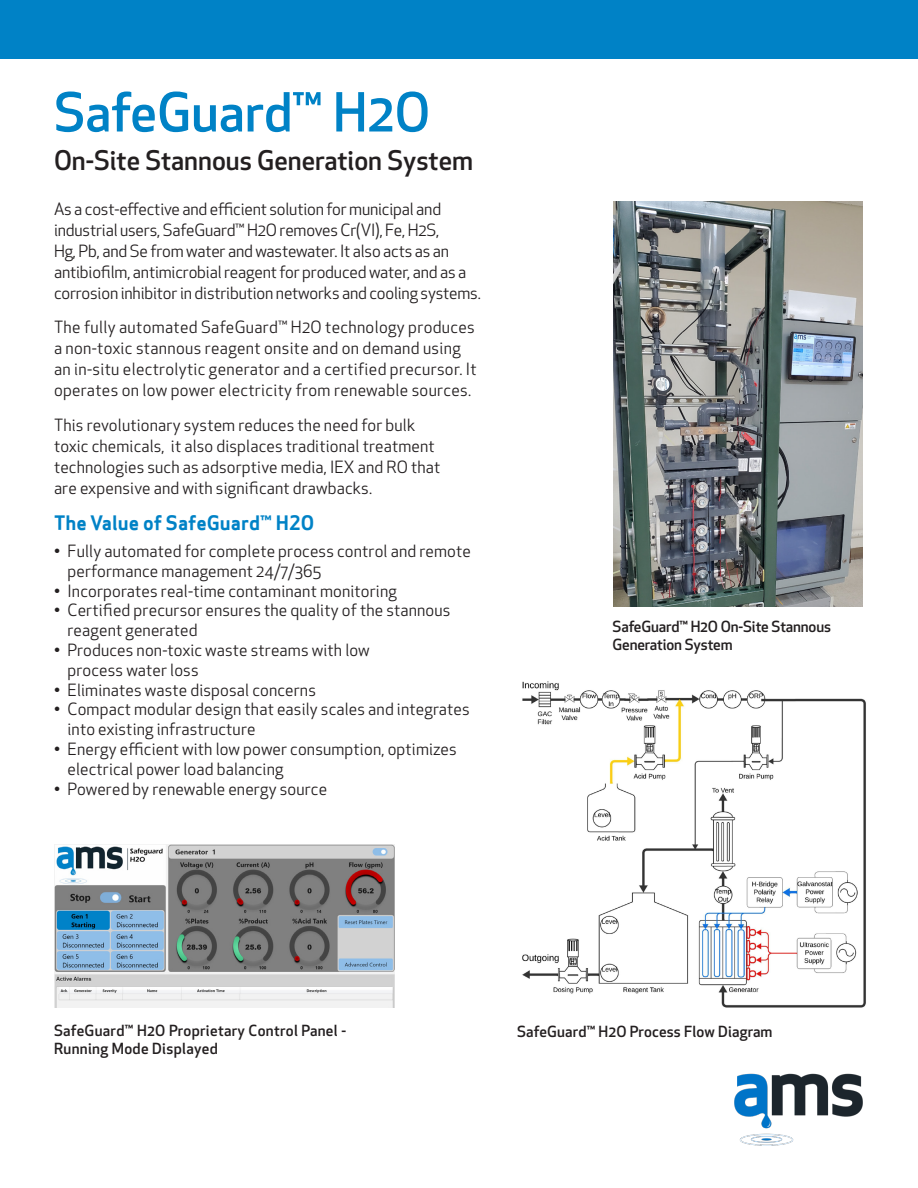
<style>
.page{position:relative;width:918px;height:1188px;background:#fff}
.page>*{position:absolute;margin:0;border:0;box-sizing:border-box;transform-origin:0 0}
.t1{font:500 52.5px "Apex New";color:#0082c6}
.t2{font:500 26.4px "Apex New";color:#231f20}
.t3{font:700 19.5px "Apex Sans";color:#0082c6}
.t4{font:16.5px/21px "Apex New";letter-spacing:.01em;color:#231f20}
.t5{font:16.5px/21px "Apex New";letter-spacing:-.01em;color:#231f20}
.t6{font:500 15px/18px "Apex New";letter-spacing:.01em;color:#231f20}
.t7{font:500 15px/18px "Apex New";letter-spacing:-.01em;color:#231f20}
</style>
<div class="page">
<div style="left:0;top:0;width:918px;height:58px;background:#0082c6"></div>
<img style="left:734px;top:1073px;width:129px;height:73px">
<img style="left:613px;top:201px;width:249px;height:406px">
<img style="left:522px;top:681px;width:344px;height:327px">
<img style="left:54px;top:844px;width:340px;height:164px">
<p class="t1" style="left:54px;top:77px;width:378px">SafeGuard™ H2O</p>
<p class="t2" style="left:54px;top:143px;width:421px">On-Site Stannous Generation System</p>
<p class="t5" style="left:54px;top:198px;width:428px">As a cost-effective and efficient solution for municipal and industrial users, SafeGuard™ H2O removes Cr(VI), Fe, H2S,<br>Hg, Pb, and Se from water and wastewater. It also acts as an antibiofilm, antimicrobial reagent for produced water, and as a corrosion inhibitor in distribution networks and cooling systems.</p>
<p class="t4" style="left:54px;top:317px;width:424px">The fully automated SafeGuard™ H2O technology produces a non-toxic stannous reagent onsite and on demand using an in-situ electrolytic generator and a certified precursor. It operates on low power electricity from renewable sources.</p>
<p class="t4" style="left:54px;top:414px;width:388px">This revolutionary system reduces the need for bulk toxic chemicals, it also displaces traditional treatment technologies such as adsorptive media, IEX and RO that are expensive and with significant drawbacks.</p>
<p class="t3" style="left:54px;top:511px;width:262px">The Value of SafeGuard™ H2O</p>
<p class="t4" style="left:68px;top:541px;width:405px;line-height:19.8px;text-indent:-14px">• Fully automated for complete process control and remote performance management 24/7/365</p>
<p class="t4" style="left:54px;top:580px;width:344px">• Incorporates real-time contaminant monitoring</p>
<p class="t4" style="left:68px;top:601px;width:385px;line-height:19.8px;text-indent:-14px">• Certified precursor ensures the quality of the stannous reagent generated</p>
<p class="t4" style="left:68px;top:640px;width:304px;line-height:19.8px;text-indent:-14px">• Produces non-toxic waste streams with low process water loss</p>
<p class="t4" style="left:54px;top:679px;width:263px">• Eliminates waste disposal concerns</p>
<p class="t4" style="left:68px;top:700px;width:404px;line-height:19.8px;text-indent:-14px">• Compact modular design that easily scales and integrates into existing infrastructure</p>
<p class="t4" style="left:68px;top:739px;width:391px;line-height:19.8px;text-indent:-14px">• Energy efficient with low power consumption, optimizes electrical power load balancing</p>
<p class="t4" style="left:54px;top:778px;width:275px">• Powered by renewable energy source</p>
<p class="t7" style="left:613px;top:617px;width:220px">SafeGuard™ H2O On-Site Stannous<br>Generation System</p>
<p class="t6" style="left:54px;top:1021px;width:294px">SafeGuard™ H2O Proprietary Control Panel -<br>Running Mode Displayed</p>
<p class="t6" style="left:517px;top:1022px;width:257px">SafeGuard™ H2O Process Flow Diagram</p>
</div>
